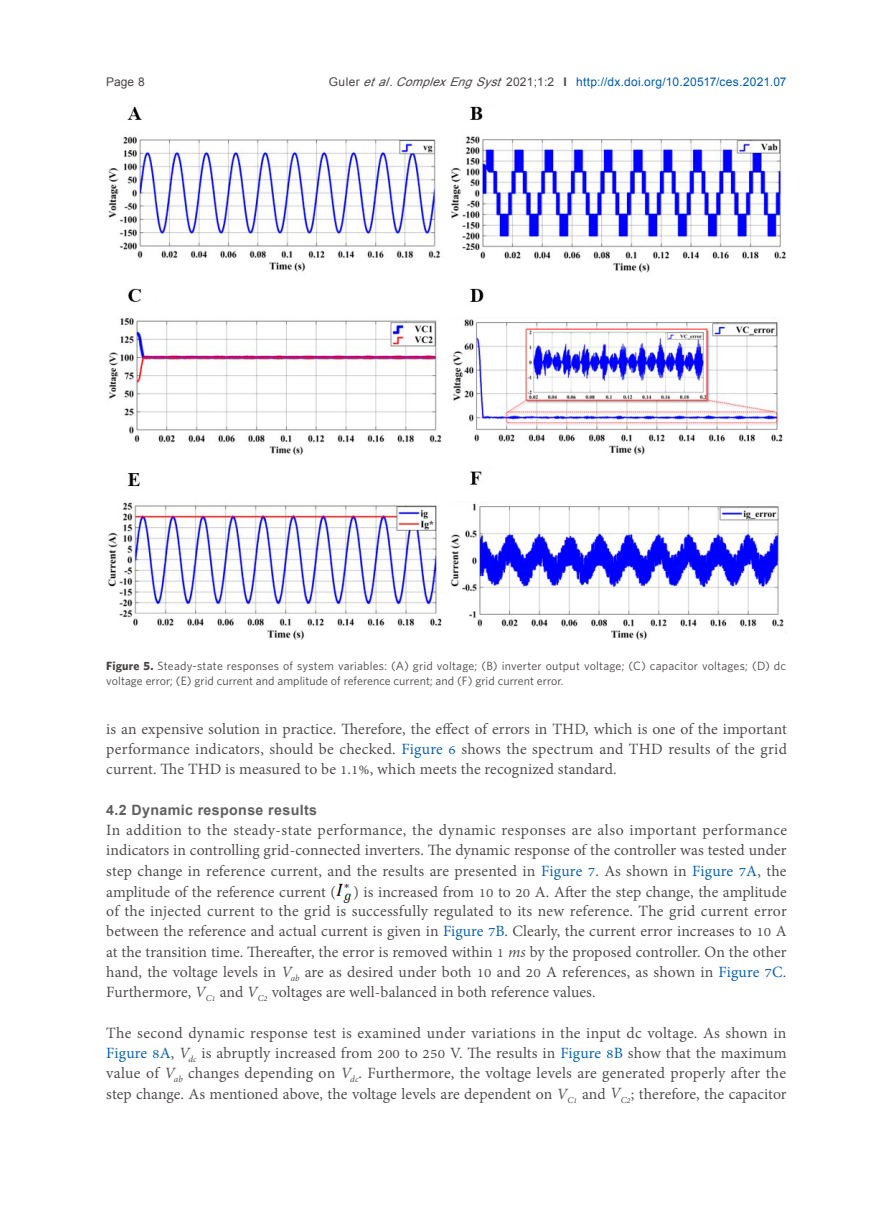
<style>
.page{position:relative;width:893px;height:1212px;background:#fff}
.page>*{position:absolute;margin:0;border:0;box-sizing:border-box;transform-origin:0 0}
.t1{font:19.2px/20.2px "Adobe Thai";letter-spacing:.005em;color:#494544;text-align:justify}
.t2{font:700 14.25px "Arial";letter-spacing:.025em;color:#615f5f}
.t3{font:12px/15px "Whitney";letter-spacing:.01em;color:#494544}
.t4{font:12px "Arial";letter-spacing:.025em;color:#005bac}
.t5{font:12px "Arial";color:#494544}
.s1{color:#494544}
.s2{font-style:italic;color:#494544}
.s3{font-weight:700;color:#494544}
.s4{font-weight:700}
.s5{color:#005bac}
.s6{font-style:italic}
</style>
<div class="page">
<img style="left:336px;top:883px;width:17px;height:20px">
<img style="left:108px;top:106px;width:679px;height:533px">
<p class="t5" style="left:106px;top:73px;width:40px">Page 8</p>
<p class="t4" style="left:329px;top:73px;width:459px"><span class="s1">Guler</span> <span class="s2">etal</span><span class="s1">.</span> <span class="s2">ComplexEngSyst</span><span class="s1">2021;1:2</span> <span class="s3">I</span> http://dx.doi.org/10.20517/ces.2021.07</p>
<p class="t3" style="left:106px;top:658px;width:681px"><span class="s4">Figure 5.</span> Steady-state responses of system variables: (A) grid voltage; (B) inverter output voltage; (C) capacitor voltages; (D) dc voltage error; (E) grid current and amplitude of reference current; and (F) grid current error.</p>
<p class="t1" style="left:106px;top:717px;width:682px">is an expensive solution in practice. Therefore, the effect of errors in THD, which is one of the important performance indicators, should be checked. <span class="s5">Figure 6</span> shows the spectrum and THD results of the grid current. The THD is measured to be 1.1%, which meets the recognized standard.</p>
<p class="t2" style="left:106px;top:800px;width:212px">4.2 Dynamic response results</p>
<p class="t1" style="left:106px;top:818px;width:682px">In addition to the steady-state performance, the dynamic responses are also important performance indicators in controlling grid-connected inverters. The dynamic response of the controller was tested under step change in reference current, and the results are presented in <span class="s5">Figure 7</span>. As shown in <span class="s5">Figure 7A</span>, the amplitude of the reference current ( ) is increased from 10 to 20 A. After the step change, the amplitude of the injected current to the grid is successfully regulated to its new reference. The grid current error between the reference and actual current is given in <span class="s5">Figure 7B</span>. Clearly, the current error increases to 10 A at the transition time. Thereafter, the error is removed within 1 <span class="s6">ms</span> by the proposed controller. On the other hand, the voltage levels in <span class="s6">V</span><sub>ab</sub> are as desired under both 10 and 20 A references, as shown in <span class="s5">Figure 7C</span>.<br>Furthermore, <span class="s6">V</span><sub>C1</sub> and <span class="s6">V</span><sub>C2</sub> voltages are well-balanced in both reference values.</p>
<p class="t1" style="left:106px;top:1021px;width:682px">The second dynamic response test is examined under variations in the input dc voltage. As shown in <span class="s5">Figure 8A</span>, <span class="s6">V</span><sub>dc</sub> is abruptly increased from 200 to 250 V. The results in <span class="s5">Figure 8B</span> show that the maximum value of <span class="s6">V</span><sub>ab</sub> changes depending on <span class="s6">V</span><sub>dc</sub>. Furthermore, the voltage levels are generated properly after the step change. As mentioned above, the voltage levels are dependent on <span class="s6">V</span><sub>C1</sub> and <span class="s6">V</span><sub>C2</sub>; therefore, the capacitor</p>
</div>
